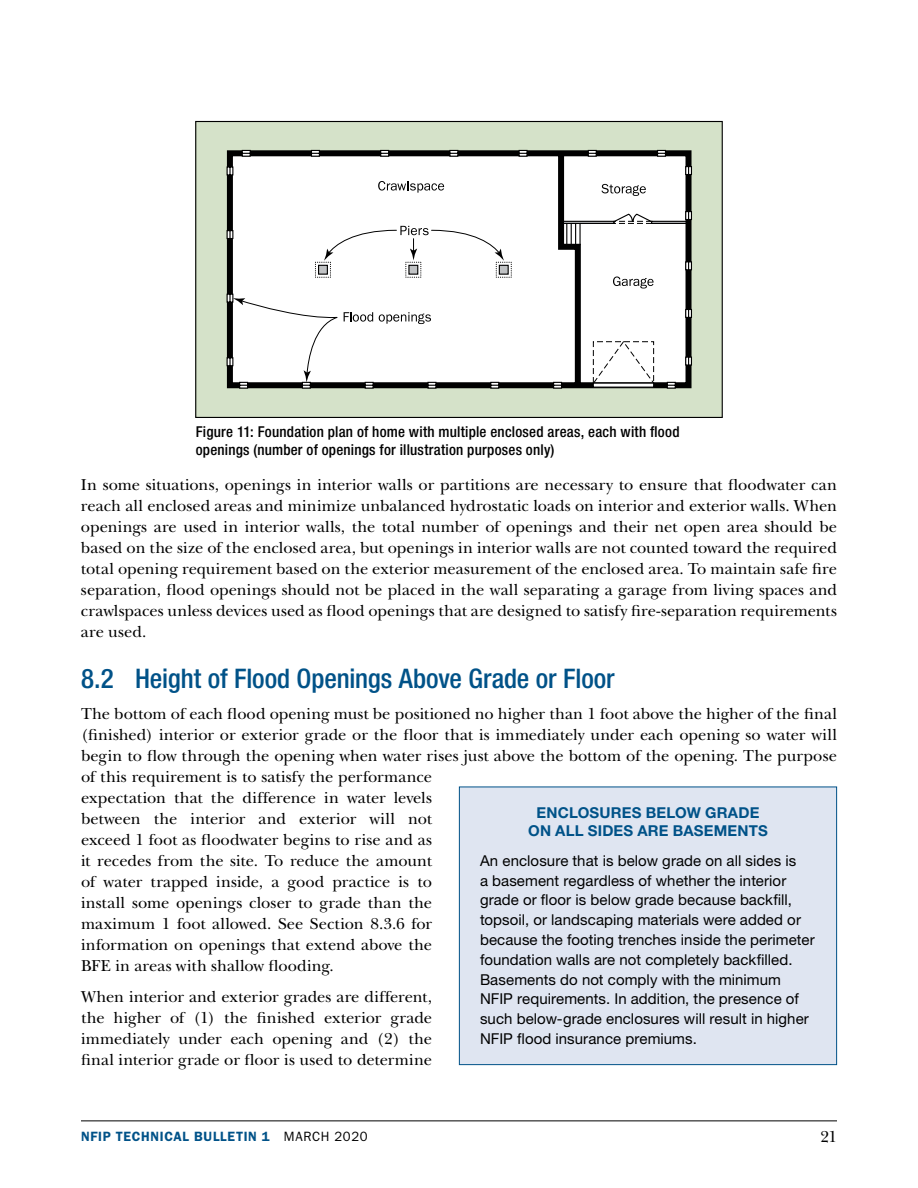
<style>
.page{position:relative;width:918px;height:1188px;background:#fff}
.page>*{position:absolute;margin:0;border:0;box-sizing:border-box;transform-origin:0 0}
.t1{font:500 condensed 27px "Helvetica Neue LT Std";letter-spacing:-.005em;color:#005288}
.Body{font:16.5px/21px "New Baskerville";color:#000;text-align:justify}
.Box_Body{font:15px/19.8px "Helvetica Neue LT Std";letter-spacing:.005em;color:#000}
.t2{font:500 condensed 15px/18px "Helvetica Neue LT Std";letter-spacing:.015em;color:#000}
.Box_heading{font:700 15px/18px "Helvetica Neue LT Std";letter-spacing:.01em;color:#005288;text-align:center}
.t3{font:600 13.5px "ITC Franklin Gothic Std";letter-spacing:.055em;color:#005288}
.s1{font-weight:400;color:#000}
</style>
<div class="page">
<hr style="left:81px;top:1120px;width:756px;height:1px;background:#000">
<div style="left:196px;top:122px;width:526px;height:295px;background:#d5e2c9"></div>
<svg style="left:226px;top:150px;width:466px;height:239px;background:#e6e6e6"></svg>
<svg style="left:560px;top:213px;width:93px;height:32px;background:#d6d6d6"></svg>
<svg style="left:593px;top:384px;width:61px;height:4px"></svg>
<svg style="left:593px;top:341px;width:62px;height:43px;background:#e6e6e6"></svg>
<svg style="left:656px;top:149px;width:11px;height:8px"></svg>
<svg style="left:685px;top:165px;width:7px;height:11px"></svg>
<svg style="left:685px;top:210px;width:7px;height:11px"></svg>
<svg style="left:685px;top:261px;width:7px;height:10px"></svg>
<svg style="left:685px;top:308px;width:7px;height:11px"></svg>
<svg style="left:685px;top:356px;width:7px;height:10px"></svg>
<svg style="left:226px;top:166px;width:8px;height:10px"></svg>
<svg style="left:226px;top:229px;width:8px;height:11px"></svg>
<svg style="left:587px;top:149px;width:11px;height:8px"></svg>
<svg style="left:490px;top:381px;width:10px;height:8px"></svg>
<svg style="left:552px;top:381px;width:11px;height:8px"></svg>
<svg style="left:666px;top:381px;width:11px;height:8px"></svg>
<svg style="left:241px;top:149px;width:10px;height:8px"></svg>
<svg style="left:310px;top:149px;width:11px;height:8px"></svg>
<svg style="left:380px;top:149px;width:10px;height:8px"></svg>
<svg style="left:449px;top:149px;width:10px;height:8px"></svg>
<svg style="left:518px;top:149px;width:10px;height:8px"></svg>
<svg style="left:601px;top:184px;width:45px;height:12px"></svg>
<svg style="left:613px;top:277px;width:41px;height:11px"></svg>
<svg style="left:378px;top:181px;width:66px;height:12px"></svg>
<svg style="left:226px;top:293px;width:211px;height:96px;background:#e2e3e2"></svg>
<svg style="left:315px;top:226px;width:197px;height:52px;background:#f0f0f0"></svg>
<div style="left:195px;top:121px;width:528px;height:297px;border:1px solid #000"></div>
<div style="left:459px;top:787px;width:378px;height:278px;background:#dfe5f1"></div>
<div style="left:459px;top:787px;width:378px;height:278px;border:1px solid #005288"></div>
<p class="t2" style="left:196px;top:423px;width:485px">Figure 11: Foundation plan of home with multiple enclosed areas, each with flood openings (number of openings for illustration purposes only)</p>
<p class="Body" style="left:81px;top:475px;width:758px">In some situations, openings in interior walls or partitions are necessary to ensure that floodwater can reach all enclosed areas and minimize unbalanced hydrostatic loads on interior and exterior walls. When openings are used in interior walls, the total number of openings and their net open area should be based on the size of the enclosed area, but openings in interior walls are not counted toward the required total opening requirement based on the exterior measurement of the enclosed area. To maintain safe fire separation, flood openings should not be placed in the wall separating a garage from living spaces and crawlspaces unless devices used as flood openings that are designed to satisfy fire-separation requirements are used.</p>
<h3 class="t1" style="left:81px;top:663px;width:535px">8.2 Height of Flood Openings Above Grade or Floor</h3>
<p class="Body" style="left:81px;top:704px;width:758px;text-align:left">The bottom of each flood opening must be positioned no higher than 1 foot above the higher of the final (finished) interior or exterior grade or the floor that is immediately under each opening so water will begin to flow through the opening when water rises just above the bottom of the opening. The purpose of this requirement is to satisfy the performance<br>expectation that the difference in water levels<br>between the interior and exterior will not<br>exceed 1 foot as floodwater begins to rise and as<br>it recedes from the site. To reduce the amount<br>of water trapped inside, a good practice is to<br>install some openings closer to grade than the<br>maximum 1 foot allowed. See Section 8.3.6 for<br>information on openings that extend above the<br>BFE in areas with shallow flooding.</p>
<p class="Body" style="left:81px;top:987px;width:353px">When interior and exterior grades are different, the higher of (1) the finished exterior grade immediately under each opening and (2) the final interior grade or floor is used to determine</p>
<p class="Box_heading" style="left:528px;top:804px;width:241px">ENCLOSURES BELOW GRADE<br>ON ALL SIDES ARE BASEMENTS</p>
<p class="Box_Body" style="left:480px;top:850px;width:336px">An enclosure that is below grade on all sides is<br>a basement regardless of whether the interior grade or floor is below grade because backfill, topsoil, or landscaping materials were added or because the footing trenches inside the perimeter foundation walls are not completely backfilled.<br>Basements do not comply with the minimum NFIP requirements. In addition, the presence of such below-grade enclosures will result in higher NFIP flood insurance premiums.</p>
<p class="t3" style="left:81px;top:1129px;width:288px">NFIP TECHNICAL BULLETIN 1 <span class="s1">MARCH 2020</span></p>
<p class="Body" style="left:820px;top:1126px;width:18px">21</p>
</div>
